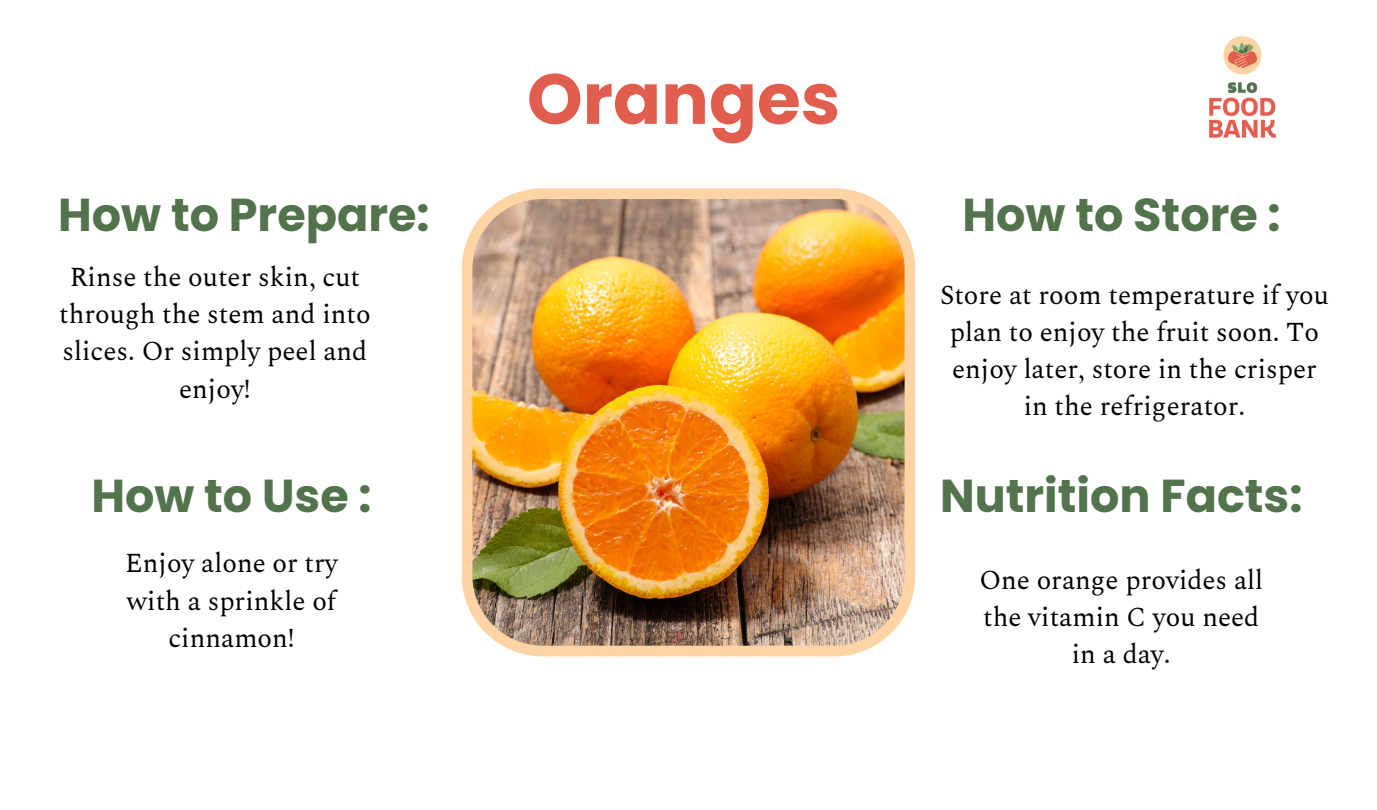
<style>
.page{position:relative;width:1377px;height:810px;background:#fff}
.page>*{position:absolute;margin:0;border:0;box-sizing:border-box;transform-origin:0 0}
.t1{font:700 70.88px "Poppins";color:#e15d4e}
.t2{font:700 46.12px "Poppins";color:#52734b}
.t3{font:27px/37.1px "Spectral";color:#000;text-align:center}
</style>
<div class="page">
<img style="left:1209px;top:36px;width:67px;height:102px">
<img style="left:462px;top:188px;width:453px;height:468px">
<p class="t2" style="left:58px;top:183px;width:373px">How to Prepare:</p>
<p class="t3" style="left:59px;top:260px;width:313px">Rinse the outer skin, cut through the stem and into slices. Or simply peel and enjoy!</p>
<p class="t2" style="left:91px;top:464px;width:282px">How to Use :</p>
<p class="t3" style="left:125px;top:546px;width:214px">Enjoy alone or try with a sprinkle of cinnamon!</p>
<p class="t1" style="left:527px;top:49px;width:315px">Oranges</p>
<p class="t2" style="left:963px;top:183px;width:320px">How to Store :</p>
<p class="t3" style="left:940px;top:277px;width:390px">Store at room temperature if you plan to enjoy the fruit soon. To enjoy later, store in the crisper in the refrigerator.</p>
<p class="t2" style="left:940px;top:464px;width:364px">Nutrition Facts:</p>
<p class="t3" style="left:979px;top:562px;width:285px">One orange provides all the vitamin C you need in a day.</p>
</div>
